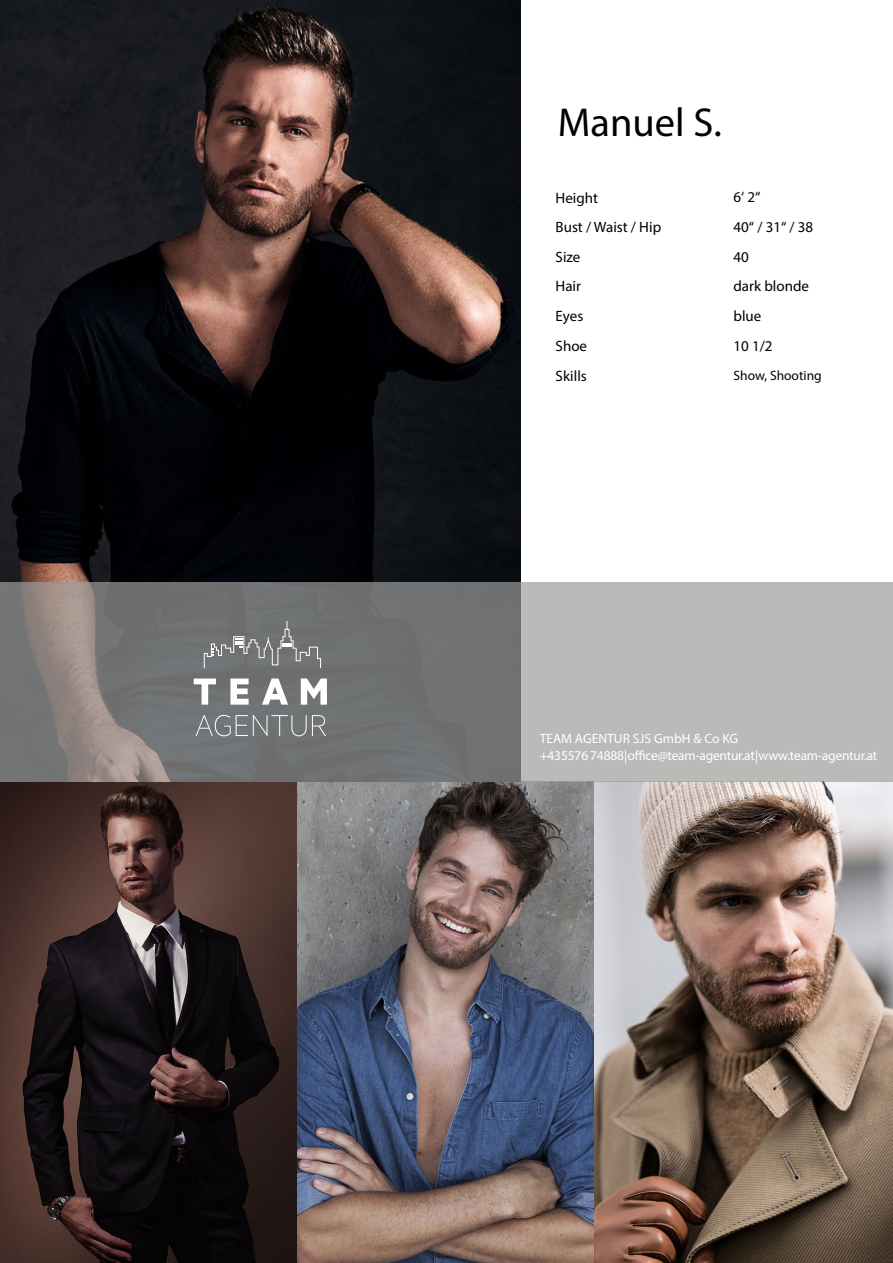
<style>
.page{position:relative;width:893px;height:1263px;background:#fff}
.page>*{position:absolute;margin:0;border:0;box-sizing:border-box;transform-origin:0 0}
.Name{font:40.5px "Myriad Pro";color:#000}
.Kategorien{font:15px "Myriad Pro";color:#000}
.Text{font:15px "Myriad Pro";color:#000}
.t1{font:13.5px/16.5px "Myriad Pro";letter-spacing:-.015em;color:#fff}
.Text-2{font:13.5px "Myriad Pro";color:#000}
</style>
<div class="page">
<img style="left:0;top:782px;width:893px;height:481px">
<img style="left:0;top:0;width:521px;height:582px">
<svg style="left:0;top:582px;width:893px;height:200px;background:#949393"></svg>
<svg style="left:194px;top:678px;width:22px;height:27px"></svg>
<svg style="left:230px;top:678px;width:19px;height:27px"></svg>
<svg style="left:262px;top:678px;width:26px;height:27px"></svg>
<svg style="left:301px;top:678px;width:26px;height:27px"></svg>
<svg style="left:196px;top:715px;width:130px;height:21px;background:#848788"></svg>
<svg style="left:204px;top:621px;width:117px;height:47px;background:#7c7e7f"></svg>
<p class="Name" style="left:558px;top:97px;width:165px">Manuel S.</p>
<p class="Kategorien" style="left:556px;top:189px;width:44px">Height</p>
<p class="Text" style="left:733px;top:188px;width:28px">6‘ 2“</p>
<p class="Kategorien" style="left:556px;top:218px;width:107px">Bust / Waist / Hip</p>
<p class="Text" style="left:733px;top:218px;width:81px">40“ / 31“ / 38</p>
<p class="Kategorien" style="left:556px;top:247px;width:26px">Size</p>
<p class="Text" style="left:733px;top:247px;width:17px">40</p>
<p class="Kategorien" style="left:556px;top:277px;width:27px">Hair</p>
<p class="Text" style="left:733px;top:277px;width:77px">dark blonde</p>
<p class="Kategorien" style="left:556px;top:307px;width:29px">Eyes</p>
<p class="Text" style="left:733px;top:307px;width:29px">blue</p>
<p class="Kategorien" style="left:556px;top:337px;width:33px">Shoe</p>
<p class="Text" style="left:733px;top:337px;width:41px">10 1/2</p>
<p class="Kategorien" style="left:556px;top:366px;width:33px">Skills</p>
<p class="Text-2" style="left:733px;top:367px;width:90px">Show, Shooting</p>
<p class="t1" style="left:540px;top:730px;width:339px">TEAM AGENTUR SJS GmbH &amp; Co KG<br>+43 5576 74 888 | office@team-agentur.at | www.team-agentur.at</p>
</div>
